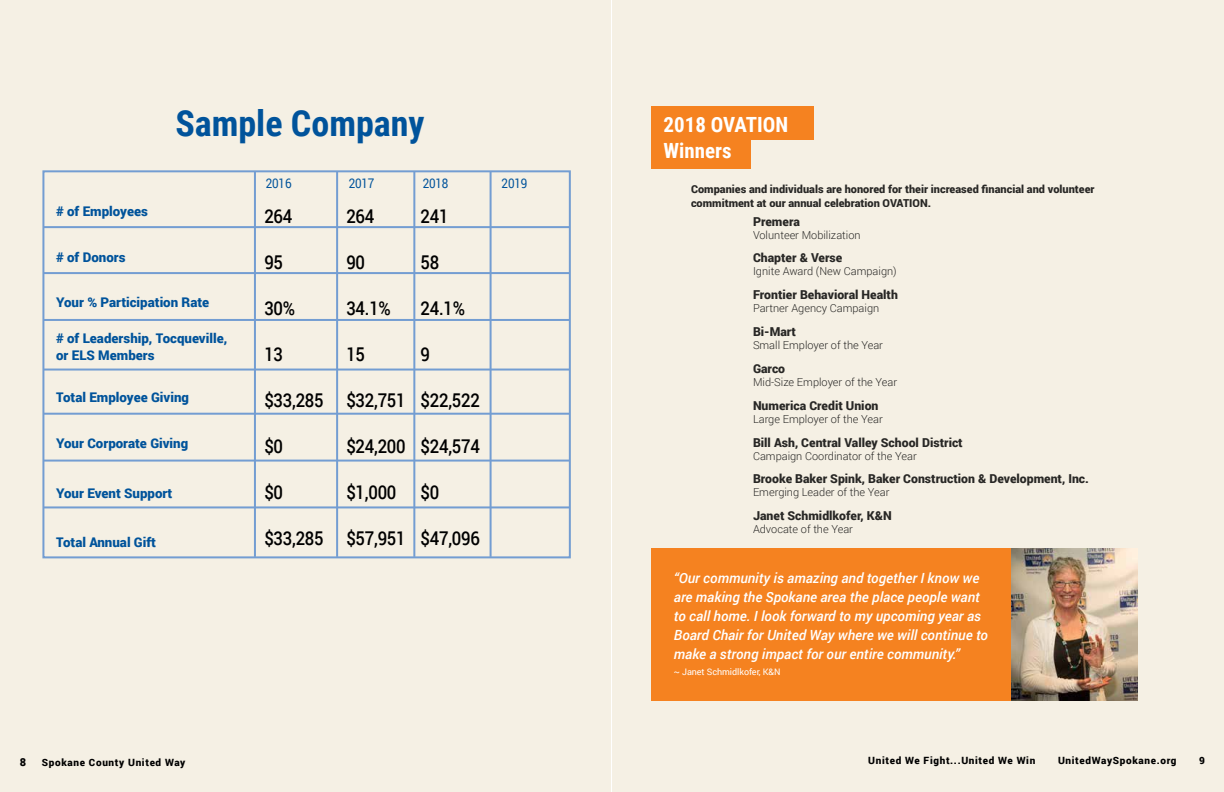
<style>
.page{position:relative;width:1224px;height:792px;background:#fff}
.page>*{position:absolute;margin:0;border:0;box-sizing:border-box;transform-origin:0 0}
.t1{font:700 36px "Roboto Condensed";color:#00539b}
.t2{font:700 20.9px/26.2px "Roboto Condensed";color:#fff}
.t3{font:500 19px "Roboto";letter-spacing:-.015em;color:#000;scale:.88 1}
.t4{font:italic 500 14px/19px "Roboto";color:#fff}
.t5{font:900 13.3px/16.2px "Roboto";color:#00539b}
.t6{font:13.3px "Roboto";letter-spacing:-.015em;color:#00539b;scale:.88 1}
.t7{font:900 12.3px "Roboto";color:#000}
.t8{font:300 11px "Roboto";color:#000}
.t9{font:900 11px/14.2px "Roboto";color:#000}
.t10{font:900 10px "Roboto";letter-spacing:.065em;color:#000}
.t11{font:9px "Roboto";letter-spacing:-.005em;color:#fff}
</style>
<div class="page">
<div style="left:0;top:0;width:611px;height:792px;background:#f5f0e4"></div>
<div style="left:612px;top:0;width:612px;height:792px;background:#f5f0e4"></div>
<div style="left:652px;top:135px;width:99px;height:34px;background:#f58220"></div>
<div style="left:652px;top:107px;width:162px;height:33px;background:#f58220"></div>
<div style="left:652px;top:548px;width:362px;height:153px;background:#f58220"></div>
<img style="left:1011px;top:548px;width:126px;height:153px">
<div style="left:42px;top:170px;width:529px;height:388px;border:2px solid #739dd2"></div>
<hr style="left:43px;top:226px;width:526px;height:2px;background:#739dd2">
<hr style="left:43px;top:272px;width:526px;height:2px;background:#739dd2">
<hr style="left:43px;top:319px;width:526px;height:2px;background:#739dd2">
<hr style="left:43px;top:369px;width:526px;height:2px;background:#739dd2">
<hr style="left:43px;top:413px;width:526px;height:2px;background:#739dd2">
<hr style="left:43px;top:460px;width:526px;height:2px;background:#739dd2">
<hr style="left:43px;top:506px;width:526px;height:2px;background:#739dd2">
<hr style="left:254px;top:172px;width:2px;height:385px;background:#739dd2">
<hr style="left:336px;top:172px;width:2px;height:385px;background:#739dd2">
<hr style="left:413px;top:172px;width:2px;height:385px;background:#739dd2">
<hr style="left:490px;top:172px;width:2px;height:385px;background:#739dd2">
<h1 class="t1" style="left:175px;top:98px;width:251px">Sample Company</h1>
<p class="t5" style="left:56px;top:203px;width:93px"># of Employees</p>
<p class="t5" style="left:56px;top:249px;width:71px"># of Donors</p>
<p class="t5" style="left:56px;top:294px;width:155px">Your % Participation Rate</p>
<p class="t5" style="left:56px;top:330px;width:173px"># of Leadership, Tocqueville, or ELS Members</p>
<p class="t5" style="left:56px;top:388px;width:135px">Total Employee Giving</p>
<p class="t5" style="left:56px;top:434px;width:134px">Your Corporate Giving</p>
<p class="t5" style="left:56px;top:485px;width:118px">Your Event Support</p>
<p class="t5" style="left:56px;top:534px;width:102px">Total Annual Gift</p>
<p class="t6" style="left:266px;top:174px;width:31px">2016</p>
<p class="t6" style="left:349px;top:174px;width:31px">2017</p>
<p class="t6" style="left:423px;top:174px;width:31px">2018</p>
<p class="t6" style="left:502px;top:174px;width:31px">2019</p>
<h3 class="t3" style="left:264px;top:203px;width:33px">264</h3>
<h3 class="t3" style="left:264px;top:249px;width:23px">95</h3>
<h3 class="t3" style="left:264px;top:295px;width:36px">30%</h3>
<h3 class="t3" style="left:264px;top:341px;width:23px">13</h3>
<h3 class="t3" style="left:264px;top:387px;width:69px">$33,285</h3>
<h3 class="t3" style="left:264px;top:433px;width:23px">$0</h3>
<h3 class="t3" style="left:264px;top:479px;width:23px">$0</h3>
<h3 class="t3" style="left:264px;top:525px;width:69px">$33,285</h3>
<h3 class="t3" style="left:346px;top:203px;width:33px">264</h3>
<h3 class="t3" style="left:346px;top:249px;width:23px">90</h3>
<h3 class="t3" style="left:346px;top:295px;width:52px">34.1%</h3>
<h3 class="t3" style="left:346px;top:341px;width:23px">15</h3>
<h3 class="t3" style="left:346px;top:387px;width:69px">$32,751</h3>
<h3 class="t3" style="left:346px;top:433px;width:69px">$24,200</h3>
<h3 class="t3" style="left:346px;top:479px;width:58px">$1,000</h3>
<h3 class="t3" style="left:346px;top:525px;width:69px">$57,951</h3>
<h3 class="t3" style="left:421px;top:203px;width:33px">241</h3>
<h3 class="t3" style="left:421px;top:249px;width:23px">58</h3>
<h3 class="t3" style="left:421px;top:295px;width:52px">24.1%</h3>
<h3 class="t3" style="left:421px;top:341px;width:12px">9</h3>
<h3 class="t3" style="left:421px;top:387px;width:69px">$22,522</h3>
<h3 class="t3" style="left:421px;top:433px;width:69px">$24,574</h3>
<h3 class="t3" style="left:421px;top:479px;width:23px">$0</h3>
<h3 class="t3" style="left:421px;top:525px;width:69px">$47,096</h3>
<h2 class="t2" style="left:664px;top:110px;width:126px">2018 OVATION<br>Winners</h2>
<p class="t9" style="left:691px;top:181px;width:405px">Companies and individuals are honored for their increased financial and volunteer commitment at our annual celebration OVATION.</p>
<p class="t7" style="left:753px;top:213px;width:48px">Premera</p>
<p class="t8" style="left:753px;top:227px;width:109px">Volunteer Mobilization</p>
<p class="t7" style="left:753px;top:249px;width:91px">Chapter &amp; Verse</p>
<p class="t8" style="left:753px;top:264px;width:145px">Ignite Award (New Campaign)</p>
<p class="t7" style="left:753px;top:286px;width:146px">Frontier Behavioral Health</p>
<p class="t8" style="left:753px;top:301px;width:128px">Partner Agency Campaign</p>
<p class="t7" style="left:753px;top:323px;width:45px">Bi-Mart</p>
<p class="t8" style="left:753px;top:338px;width:132px">Small Employer of the Year</p>
<p class="t7" style="left:753px;top:360px;width:34px">Garco</p>
<p class="t8" style="left:753px;top:374px;width:146px">Mid-Size Employer of the Year</p>
<p class="t7" style="left:753px;top:397px;width:127px">Numerica Credit Union</p>
<p class="t8" style="left:753px;top:411px;width:131px">Large Employer of the Year</p>
<p class="t7" style="left:753px;top:434px;width:211px">Bill Ash, Central Valley School District</p>
<p class="t8" style="left:753px;top:448px;width:165px">Campaign Coordinator of the Year</p>
<p class="t7" style="left:753px;top:470px;width:337px">Brooke Baker Spink, Baker Construction &amp; Development, Inc.</p>
<p class="t8" style="left:753px;top:485px;width:138px">Emerging Leader of the Year</p>
<p class="t7" style="left:753px;top:507px;width:140px">Janet Schmidlkofer, K&amp;N</p>
<p class="t8" style="left:753px;top:522px;width:102px">Advocate of the Year</p>
<p class="t4" style="left:674px;top:568px;width:316px">“Our community is amazing and together I know we are making the Spokane area the place people want to call home. I look forward to my upcoming year as Board Chair for United Way where we will continue to make a strong impact for our entire community.”</p>
<p class="t11" style="left:674px;top:665px;width:108px">~ Janet Schmidlkofer, K&amp;N</p>
<p class="t9" style="left:20px;top:754px;width:8px">8</p>
<p class="t10" style="left:42px;top:755px;width:145px">Spokane County United Way</p>
<p class="t10" style="left:868px;top:754px;width:169px">United We Fight...United We Win</p>
<p class="t10" style="left:1058px;top:754px;width:120px">UnitedWaySpokane.org</p>
<p class="t10" style="left:1199px;top:754px;width:7px">9</p>
</div>
